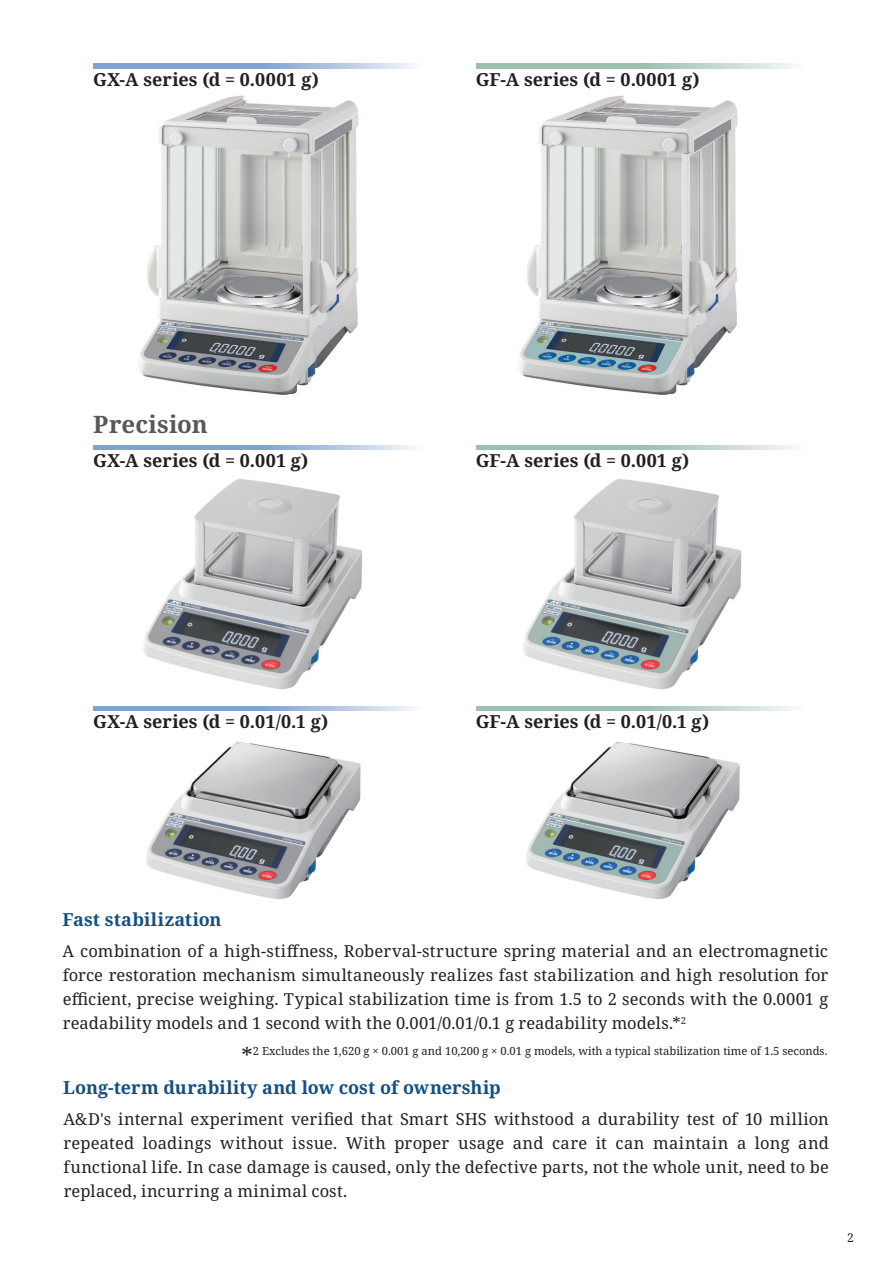
<style>
.page{position:relative;width:893px;height:1263px;background:#fff}
.page>*{position:absolute;margin:0;border:0;box-sizing:border-box;transform-origin:0 0}
.t1{font:700 24px "Noto Serif";letter-spacing:.005em;color:#57585a}
.t2{font:700 18px "Noto Serif";letter-spacing:.005em;color:#231f20}
.t3{font:700 18px "Noto Serif";letter-spacing:.005em;color:#144e82}
.t4{font:16.5px/24px "Noto Serif";letter-spacing:.005em;color:#231f20;text-align:justify}
.t5{font:12px "Noto Serif";color:#231f20}
.t6{font:11.25px "Noto Serif";color:#231f20}
.s1{font-size:22.5px}
</style>
<div class="page">
<img style="left:490px;top:95px;width:285px;height:805px">
<img style="left:111px;top:95px;width:285px;height:805px">
<svg style="left:94px;top:64px;width:320px;height:4px"></svg>
<svg style="left:476px;top:64px;width:319px;height:4px"></svg>
<svg style="left:94px;top:445px;width:320px;height:5px"></svg>
<svg style="left:476px;top:445px;width:319px;height:5px"></svg>
<svg style="left:94px;top:707px;width:320px;height:4px"></svg>
<svg style="left:476px;top:707px;width:319px;height:4px"></svg>
<p class="t2" style="left:93px;top:66px;width:227px">GX-A series (d = 0.0001 g)</p>
<p class="t2" style="left:476px;top:66px;width:225px">GF-A series (d = 0.0001 g)</p>
<h1 class="t1" style="left:93px;top:407px;width:116px">Precision</h1>
<p class="t2" style="left:93px;top:448px;width:217px">GX-A series (d = 0.001 g)</p>
<p class="t2" style="left:476px;top:448px;width:215px">GF-A series (d = 0.001 g)</p>
<p class="t2" style="left:93px;top:709px;width:236px">GX-A series (d = 0.01/0.1 g)</p>
<p class="t2" style="left:476px;top:709px;width:235px">GF-A series (d = 0.01/0.1 g)</p>
<p class="t3" style="left:62px;top:906px;width:161px">Fast stabilization</p>
<p class="t4" style="left:63px;top:940px;width:767px">A combination of a high-stiffness, Roberval-structure spring material and an electromagnetic force restoration mechanism simultaneously realizes fast stabilization and high resolution for efficient, precise weighing. Typical stabilization time is from 1.5 to 2 seconds with the 0.0001 g readability models and 1 second with the 0.001/0.01/0.1 g readability models.*<sup>2</sup></p>
<p class="t6" style="left:242px;top:1043px;width:587px"><span class="s1">*</span>2 Excludes the 1,620 g × 0.001 g and 10,200 g × 0.01 g models, with a typical stabilization time of 1.5 seconds.</p>
<p class="t3" style="left:63px;top:1074px;width:439px">Long-term durability and low cost of ownership</p>
<p class="t4" style="left:63px;top:1108px;width:767px">A&amp;D's internal experiment verified that Smart SHS withstood a durability test of 10 million repeated loadings without issue. With proper usage and care it can maintain a long and functional life. In case damage is caused, only the defective parts, not the whole unit, need to be replaced, incurring a minimal cost.</p>
<p class="t5" style="left:847px;top:1229px;width:8px">2</p>
</div>
